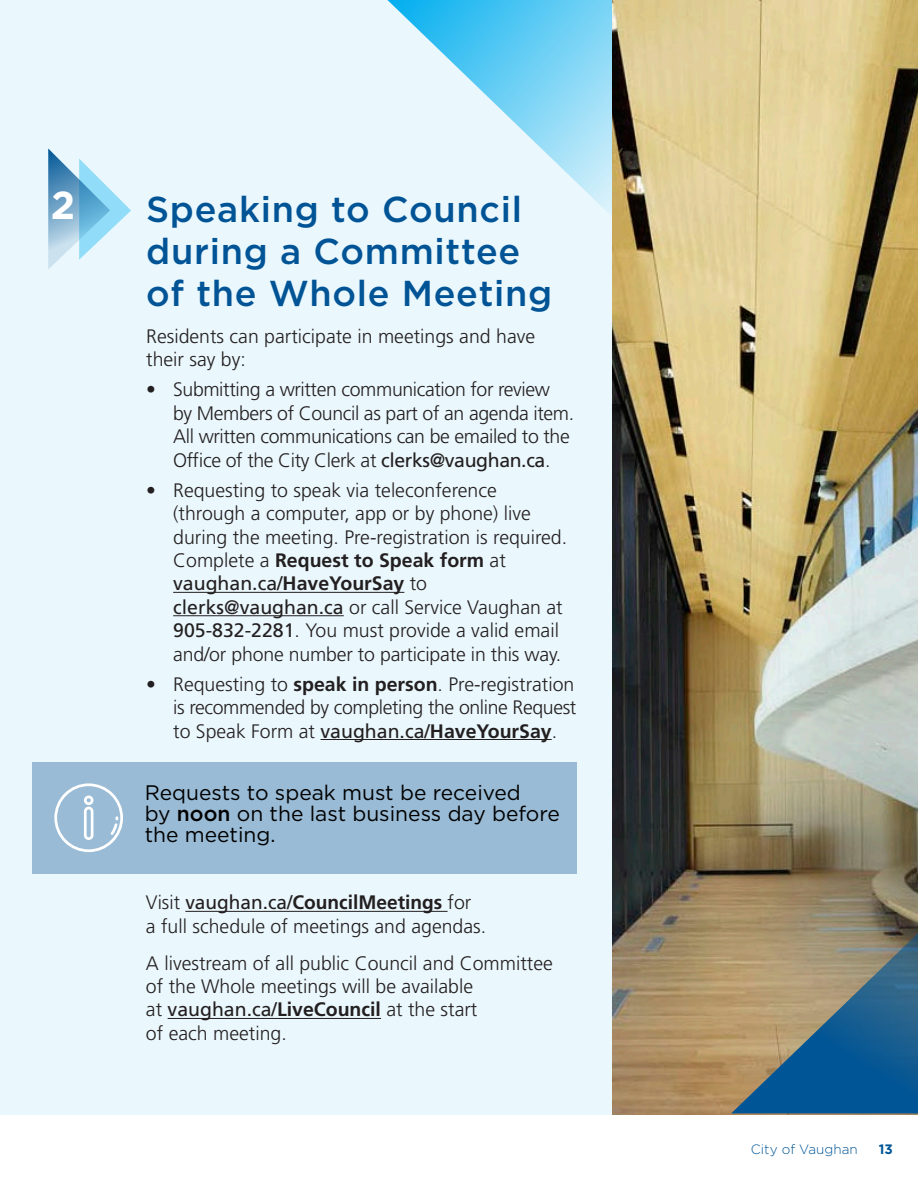
<style>
.page{position:relative;width:918px;height:1188px;background:#fff}
.page>*{position:absolute;margin:0;border:0;box-sizing:border-box;transform-origin:0 0}
.t1{font:700 39px "Gotham";color:#fff}
.t2{font:500 36px/42px "Gotham";letter-spacing:.02em;color:#005496}
.t3{font:21px/21px "Gotham";color:#000}
.t4{font:300 19.5px/23.4px "Frutiger LT Std";color:#231f20}
.t5{font:300 19.5px/23.4px "Frutiger LT Std";letter-spacing:-.02em;color:#231f20}
.t6{font:700 13.65px "Gotham";color:#005596}
.t7{font:300 13.5px "Gotham";color:#005596}
.s1{font-weight:400}
.s2{font-weight:700}
.s3{font-weight:500}
</style>
<div class="page">
<div style="left:0;top:0;width:612px;height:1115px;background:#eaf7fc"></div>
<hr style="left:173px;top:592px;width:231px;height:1px;background:#231f20">
<hr style="left:173px;top:615px;width:171px;height:1px;background:#231f20">
<hr style="left:321px;top:739px;width:231px;height:1px;background:#231f20">
<hr style="left:185px;top:911px;width:263px;height:1px;background:#231f20">
<hr style="left:168px;top:1018px;width:213px;height:1px;background:#231f20">
<svg style="left:387px;top:0;width:225px;height:215px"></svg>
<img style="left:612px;top:0;width:306px;height:1115px">
<svg style="left:731px;top:920px;width:187px;height:193px;background:#627a80"></svg>
<svg style="left:48px;top:148px;width:83px;height:122px"></svg>
<div style="left:32px;top:762px;width:545px;height:112px;background:#99bbd5"></div>
<svg style="left:54px;top:783px;width:69px;height:69px"></svg>
<h1 class="t1" style="left:51px;top:179px;width:26px">2</h1>
<h2 class="t2" style="left:146px;top:188px;width:408px">Speaking to Council during a Committee of the Whole Meeting</h2>
<p class="t4" style="left:146px;top:325px;width:390px">Residents can participate in meetings and have their say by:</p>
<p class="t5" style="left:173px;top:378px;width:402px;text-indent:-27px">• Submitting a written communication for review<br>by Members of Council as part of an agenda item.<br>All written communications can be emailed to the Office of the City Clerk at <span class="s1">clerks@vaughan.ca</span>.</p>
<p class="t4" style="left:173px;top:479px;width:396px;text-indent:-27px">• Requesting to speak via teleconference (through a computer, app or by phone) live during the meeting. Pre-registration is required.<br>Complete a <span class="s2">Request to Speak form</span> at <span class="s1">vaughan.ca/</span><span class="s2">HaveYourSay</span> to <span class="s1">clerks@vaughan.ca</span> or call Service Vaughan at <span class="s1">905-832-2281</span>. You must provide a valid email and/or phone number to participate in this way.</p>
<p class="t4" style="left:173px;top:673px;width:405px;text-align:justify;text-indent:-27px">• Requesting to <span class="s2">speak in person</span>. Pre-registration is recommended by completing the online Request to Speak Form at <span class="s1">vaughan.ca/</span><span class="s2">HaveYourSay</span>.</p>
<p class="t3" style="left:145px;top:782px;width:417px">Requests to speak must be received<br>by <span class="s3">noon</span> on the last business day before the meeting.</p>
<p class="t4" style="left:146px;top:891px;width:342px">Visit <span class="s1">vaughan.ca/</span><span class="s2">CouncilMeetings</span> for<br>a full schedule of meetings and agendas.</p>
<p class="t4" style="left:146px;top:952px;width:409px">A livestream of all public Council and Committee of the Whole meetings will be available<br>at <span class="s1">vaughan.ca/</span><span class="s2">LiveCouncil</span> at the start<br>of each meeting.</p>
<p class="t7" style="left:751px;top:1140px;width:108px">City of Vaughan</p>
<p class="t6" style="left:879px;top:1140px;width:16px">13</p>
</div>
